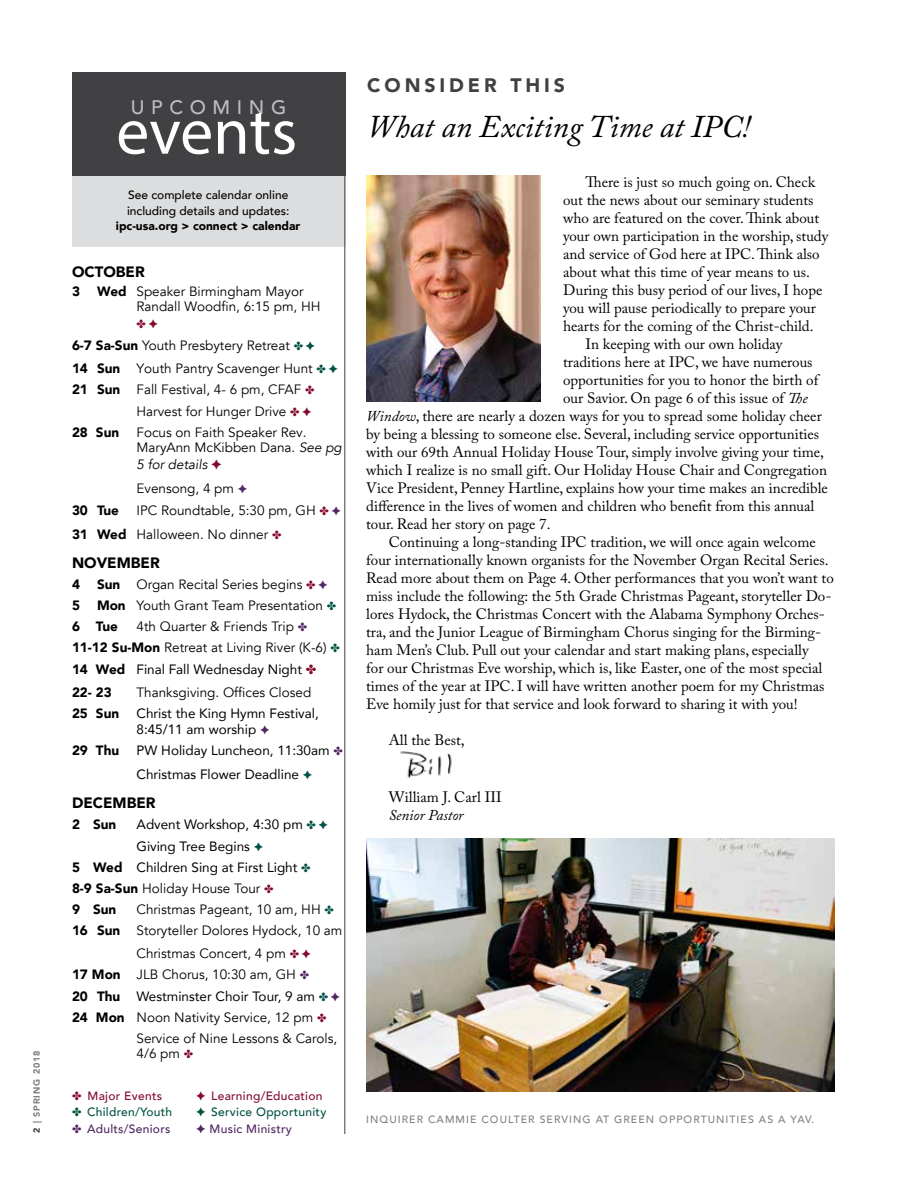
<style>
.page{position:relative;width:918px;height:1188px;background:#fff}
.page>*{position:absolute;margin:0;border:0;box-sizing:border-box;transform-origin:0 0}
.t1{font:65.85px "Myriad Pro";color:#fff}
.t2{font:italic 31.5px "Adobe Caslon Pro";color:#000}
.t3{font:900 19.5px "Avenir";letter-spacing:.2em;color:#414042}
.t4{font:500 19.5px "Avenir";letter-spacing:.34em;color:#bcbec0}
.t5{font:15px "Adobe Caslon Pro";color:#000}
.t6{font:900 15px "Avenir";color:#000}
.t7{font:italic 15px "Adobe Caslon Pro";color:#000}
.t8{font:13.5px/21px "Avenir";color:#000}
.t9{font:13.5px/21px "Avenir";color:#000}
.t10{font:900 13.5px "Avenir";color:#000}
.t11{font:italic 13.5px "Avenir";color:#000}
.t12{font:500 12px/16.5px "Avenir";color:#000}
.t13{font:500 12px "Avenir";letter-spacing:.025em;color:#005244}
.t14{font:500 12px "Avenir";letter-spacing:.025em;color:#830b2c}
.t15{font:900 12px "Avenir";color:#000}
.t16{font:500 12px "Avenir";letter-spacing:.025em;color:#522761}
.t17{font:500 10.5px "Avenir";letter-spacing:.1em;color:#808285}
.t18{font:900 9px "Avenir";letter-spacing:.1em;color:#808285}
.s1{color:#414042}
.s2{font-weight:900}
.s3{font-style:italic}
.s4{font-style:inherit}
</style>
<div class="page">
<div style="left:72px;top:176px;width:273px;height:72px;background:#dcddde"></div>
<div style="left:72px;top:72px;width:273px;height:104px;background:#414042"></div>
<hr style="left:344px;top:72px;width:1px;height:1062px;background:#414042">
<img style="left:366px;top:176px;width:175px;height:226px">
<img style="left:366px;top:839px;width:469px;height:253px">
<img style="left:400px;top:751px;width:52px;height:27px">
<p class="t18" style="left:29px;top:1133px;width:84px;rotate:-90deg"><span class="s1">2</span> | SPRING 2018</p>
<h3 class="t4" style="left:131px;top:91px;width:157px">UPCOMING</h3>
<h1 class="t1" style="left:116px;top:91px;width:182px">events</h1>
<p class="t12" style="left:127px;top:186px;width:164px">See complete calendar online including details and updates:</p>
<p class="t15" style="left:116px;top:216px;width:186px">ipc-usa.org &gt; connect &gt; calendar</p>
<p class="t6" style="left:72px;top:259px;width:74px">OCTOBER</p>
<p class="t10" style="left:72px;top:280px;width:9px">3</p>
<p class="t8" style="left:137px;top:284px;width:186px;line-height:15px;text-indent:-40px"><span class="s2">Wed</span> Speaker Birmingham Mayor<br>Randall Woodfin, 6:15 pm, HH</p>
<p class="t8" style="left:72px;top:335px;width:242px;line-height:22.5px"><span class="s2">6-7 Sa-Sun</span> Youth Presbytery Retreat<br><span class="s2">14 Sun</span> Youth Pantry Scavenger Hunt</p>
<p class="t8" style="left:137px;top:378px;width:166px;line-height:22.5px;text-indent:-65px"><span class="s2">21 Sun</span> Fall Festival, 4- 6 pm, CFAF<br>Harvest for Hunger Drive</p>
<p class="t10" style="left:72px;top:421px;width:49px">28 Sun</p>
<p class="t8" style="left:137px;top:425px;width:207px;line-height:15px">Focus on Faith Speaker Rev.<br>MaryAnn McKibben Dana. <span class="s3">See pg</span></p>
<p class="t11" style="left:137px;top:456px;width:72px">5 for details</p>
<p class="t8" style="left:137px;top:478px;width:99px">Evensong, 4 pm</p>
<p class="t10" style="left:72px;top:499px;width:49px">30 Tue</p>
<p class="t8" style="left:72px;top:499px;width:245px;line-height:24px;text-indent:65px">IPC Roundtable, 5:30 pm, GH<br><span class="s2">31 Wed</span> Halloween. No dinner</p>
<p class="t6" style="left:72px;top:550px;width:89px">NOVEMBER</p>
<p class="t10" style="left:72px;top:573px;width:9px">4</p>
<p class="t8" style="left:97px;top:574px;width:207px"><span class="s2">Sun</span> Organ Recital Series begins</p>
<p class="t10" style="left:72px;top:594px;width:9px">5</p>
<p class="t8" style="left:72px;top:595px;width:252px;text-indent:25px"><span class="s2">Mon</span> Youth Grant Team Presentation<br><span class="s2">6 Tue</span></p>
<p class="t8" style="left:72px;top:616px;width:256px;line-height:21.9px;text-indent:65px">4th Quarter &amp; Friends Trip<br><span class="s2">11-12 Su-Mon</span> Retreat at Living River (K-6)<br><span class="s2">14 Wed</span> <span class="s4">Final Fall Wednesday Night<br></span><span class="s2">22- 23</span></p>
<p class="t8" style="left:137px;top:682px;width:176px">Thanksgiving. Offices Closed</p>
<p class="t10" style="left:72px;top:701px;width:49px">25 Sun</p>
<p class="t9" style="left:137px;top:704px;width:184px;line-height:16.5px">Christ the King Hymn Festival,<br>8:45/11 am worship</p>
<p class="t10" style="left:72px;top:739px;width:49px">29 Thu</p>
<p class="t9" style="left:137px;top:738px;width:195px;line-height:24px">PW Holiday Luncheon, 11:30am<br>Christmas Flower Deadline</p>
<p class="t6" style="left:72px;top:790px;width:85px">DECEMBER</p>
<p class="t10" style="left:72px;top:812px;width:46px">2 Sun</p>
<p class="t9" style="left:137px;top:812px;width:168px;line-height:22.5px">Advent Workshop, 4:30 pm<br>Giving Tree Begins</p>
<p class="t9" style="left:72px;top:857px;width:227px"><span class="s2">5 Wed</span> Children Sing at First Light<br><span class="s2">8-9 Sa-Sun</span> <span class="s4">Holiday House Tour<br></span><span class="s2">9 Sun</span></p>
<p class="t8" style="left:72px;top:899px;width:272px;text-indent:65px">Christmas Pageant, 10 am, HH<br><span class="s2">16 Sun</span> Storyteller Dolores Hydock, 10 am</p>
<p class="t8" style="left:72px;top:943px;width:226px;text-indent:65px">Christmas Concert, 4 pm<br><span class="s2">17 Mon</span> JLB Chorus, 10:30 am, GH</p>
<p class="t9" style="left:72px;top:986px;width:244px"><span class="s2">20 Thu</span> Westminster Choir Tour, 9 am</p>
<p class="t8" style="left:72px;top:1007px;width:243px"><span class="s2">24 Mon</span> Noon Nativity Service, 12 pm</p>
<p class="t8" style="left:137px;top:1028px;width:202px">Service of Nine Lessons &amp; Carols,</p>
<p class="t8" style="left:137px;top:1043px;width:45px">4/6 pm</p>
<p class="t14" style="left:87px;top:1085px;width:76px">Major Events</p>
<p class="t13" style="left:87px;top:1101px;width:87px">Children/Youth</p>
<p class="t16" style="left:87px;top:1118px;width:85px">Adults/Seniors</p>
<p class="t14" style="left:211px;top:1085px;width:113px">Learning/Education</p>
<p class="t13" style="left:211px;top:1101px;width:117px">Service Opportunity</p>
<p class="t16" style="left:210px;top:1118px;width:84px">Music Ministry</p>
<h3 class="t3" style="left:367px;top:68px;width:199px">CONSIDER THIS</h3>
<h2 class="t2" style="left:367px;top:107px;width:385px">What an Exciting Time at IPC!</h2>
<p class="t5" style="left:586px;top:173px;width:231px">There is just so much going on. Check</p>
<p class="t5" style="left:563px;top:191px;width:252px">out the news about our seminary students</p>
<p class="t5" style="left:563px;top:209px;width:258px">who are featured on the cover. Think about</p>
<p class="t5" style="left:563px;top:227px;width:267px">your own participation in the worship, study</p>
<p class="t5" style="left:563px;top:245px;width:258px">and service of God here at IPC. Think also</p>
<p class="t5" style="left:563px;top:263px;width:248px">about what this time of year means to us.</p>
<p class="t5" style="left:563px;top:281px;width:261px">During this busy period of our lives, I hope</p>
<p class="t5" style="left:563px;top:299px;width:254px">you will pause periodically to prepare your</p>
<p class="t5" style="left:563px;top:317px;width:252px">hearts for the coming of the Christ-child.</p>
<p class="t5" style="left:586px;top:335px;width:198px">In keeping with our own holiday</p>
<p class="t5" style="left:563px;top:353px;width:251px">traditions here at IPC, we have numerous</p>
<p class="t5" style="left:563px;top:371px;width:257px">opportunities for you to honor the birth of</p>
<p class="t5" style="left:563px;top:389px;width:246px">our Savior. On page 6 of this issue of <span class="s3">The</span></p>
<p class="t5" style="left:366px;top:407px;width:457px"><span class="s3">Window</span>, there are nearly a dozen ways for you to spread some holiday cheer</p>
<p class="t5" style="left:366px;top:425px;width:455px">by being a blessing to someone else. Several, including service opportunities</p>
<p class="t5" style="left:366px;top:443px;width:459px">with our 69th Annual Holiday House Tour, simply involve giving your time,</p>
<p class="t5" style="left:366px;top:461px;width:462px">which I realize is no small gift. Our Holiday House Chair and Congregation</p>
<p class="t5" style="left:366px;top:479px;width:463px">Vice President, Penney Hartline, explains how your time makes an incredible</p>
<p class="t5" style="left:366px;top:497px;width:450px">difference in the lives of women and children who benefit from this annual</p>
<p class="t5" style="left:366px;top:515px;width:186px">tour. Read her story on page 7.</p>
<p class="t5" style="left:389px;top:533px;width:429px">Continuing a long-standing IPC tradition, we will once again welcome</p>
<p class="t5" style="left:366px;top:551px;width:464px">four internationally known organists for the November Organ Recital Series.</p>
<p class="t5" style="left:366px;top:569px;width:469px">Read more about them on Page 4. Other performances that you won’t want to</p>
<p class="t5" style="left:366px;top:587px;width:467px">miss include the following: the 5th Grade Christmas Pageant, storyteller Do-</p>
<p class="t5" style="left:366px;top:605px;width:460px">lores Hydock, the Christmas Concert with the Alabama Symphony Orches-</p>
<p class="t5" style="left:366px;top:623px;width:457px">tra, and the Junior League of Birmingham Chorus singing for the Birming-</p>
<p class="t5" style="left:366px;top:641px;width:444px">ham Men’s Club. Pull out your calendar and start making plans, especially</p>
<p class="t5" style="left:366px;top:659px;width:458px">for our Christmas Eve worship, which is, like Easter, one of the most special</p>
<p class="t5" style="left:366px;top:677px;width:460px">times of the year at IPC. I will have written another poem for my Christmas</p>
<p class="t5" style="left:366px;top:695px;width:433px">Eve homily just for that service and look forward to sharing it with you!</p>
<p class="t5" style="left:389px;top:731px;width:78px">All the Best,</p>
<p class="t5" style="left:389px;top:788px;width:115px">William J. Carl III</p>
<p class="t7" style="left:389px;top:806px;width:76px">Senior Pastor</p>
<p class="t17" style="left:366px;top:1110px;width:450px">INQUIRER CAMMIE COULTER SERVING AT GREEN OPPORTUNITIES AS A YAV.</p>
</div>
